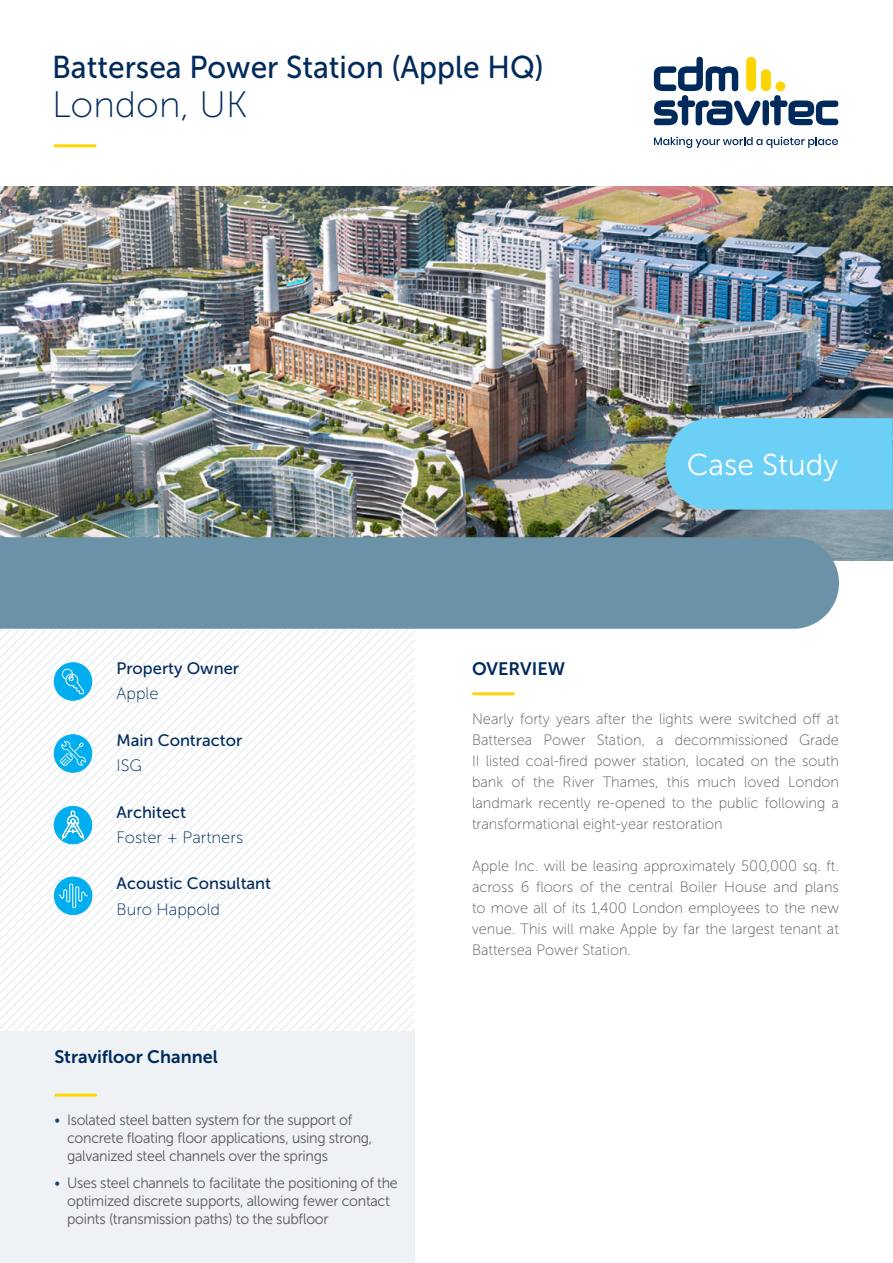
<style>
.page{position:relative;width:893px;height:1263px;background:#fff}
.page>*{position:absolute;margin:0;border:0;box-sizing:border-box;transform-origin:0 0}
.t1{font:36.75px "Museo Sans 100";color:#002a5b}
.t2{font:31.5px "Museo Sans 500";color:#002a5b;scale:.95 1}
.t3{font:30px "Museo Sans 300";color:#fff}
.t4{font:18px "Museo Sans 700";color:#002a5b}
.t5{font:16.5px "Museo Sans 500";color:#002a5b}
.t6{font:16.5px "Museo Sans 100";color:#002a5b}
.basis{font:15px/21px "Museo Sans 100";color:#57585a;text-align:justify}
.t7{font:15px/18px "Museo Sans 300";letter-spacing:-.02em;color:#57585a;scale:.95 1}
.s1{color:#1f4573}
</style>
<div class="page">
<img style="left:0;top:186px;width:893px;height:374px">
<div style="left:0;top:537px;width:839px;height:92px;background:#6c92a7"></div>
<svg style="left:665px;top:418px;width:228px;height:92px;background:#6dccf1"></svg>
<svg style="left:0;top:629px;width:415px;height:402px"></svg>
<div style="left:0;top:1031px;width:415px;height:232px;background:#eff2f5"></div>
<hr style="left:56px;top:1093px;width:40px;height:3px;background:#fed503">
<hr style="left:473px;top:692px;width:40px;height:3px;background:#fed503">
<div style="left:54px;top:663px;width:38px;height:37px;background:#00aeef;border-radius:50%"></div>
<svg style="left:62px;top:669px;width:22px;height:25px"></svg>
<div style="left:54px;top:662px;width:38px;height:39px;border:1px solid #00aeef;border-radius:50%"></div>
<div style="left:54px;top:806px;width:38px;height:38px;background:#00aeef;border-radius:50%"></div>
<svg style="left:62px;top:811px;width:22px;height:28px"></svg>
<div style="left:54px;top:806px;width:38px;height:38px;border:1px solid #00aeef;border-radius:50%"></div>
<div style="left:54px;top:735px;width:38px;height:37px;background:#00aeef;border-radius:50%"></div>
<svg style="left:60px;top:741px;width:26px;height:25px"></svg>
<div style="left:54px;top:734px;width:38px;height:39px;border:1px solid #00aeef;border-radius:50%"></div>
<div style="left:54px;top:877px;width:38px;height:38px;background:#00aeef;border-radius:50%"></div>
<svg style="left:58px;top:883px;width:30px;height:25px"></svg>
<div style="left:54px;top:877px;width:38px;height:38px;border:1px solid #00aeef;border-radius:50%"></div>
<div style="left:775px;top:81px;width:10px;height:10px;background:#fed503;border-radius:50%"></div>
<div style="left:761px;top:69px;width:10px;height:22px;background:#fed503;border-radius:5px"></div>
<div style="left:763px;top:100px;width:6px;height:25px;background:#002a5b;border-radius:3px"></div>
<svg style="left:770px;top:95px;width:68px;height:30px"></svg>
<svg style="left:654px;top:57px;width:107px;height:68px"></svg>
<svg style="left:654px;top:137px;width:184px;height:11px"></svg>
<hr style="left:55px;top:144px;width:40px;height:3px;background:#fed503">
<p class="t2" style="left:52px;top:50px;width:519px">Battersea Power Station (Apple HQ)</p>
<p class="t1" style="left:52px;top:85px;width:197px">London, UK</p>
<p class="t5" style="left:116px;top:659px;width:124px">Property Owner</p>
<p class="t4" style="left:472px;top:659px;width:95px">OVERVIEW</p>
<p class="t6" style="left:116px;top:685px;width:44px">Apple</p>
<p class="t3" style="left:687px;top:449px;width:153px">Case Study</p>
<p class="t5" style="left:116px;top:731px;width:127px">Main Contractor</p>
<p class="t6" style="left:116px;top:756px;width:27px">ISG</p>
<p class="t5" style="left:116px;top:803px;width:71px">Architect</p>
<p class="t6" style="left:116px;top:828px;width:128px">Foster + Partners</p>
<p class="t5" style="left:117px;top:875px;width:156px">Acoustic Consultant</p>
<p class="t6" style="left:117px;top:900px;width:105px">Buro Happold</p>
<p class="t4" style="left:54px;top:1046px;width:165px">Stravifloor Channel</p>
<p class="t7" style="left:67px;top:1111px;width:323px;text-indent:-13px"><span class="s1">•</span> Isolated steel batten system for the support of concrete floating floor applications, using strong, galvanized steel channels over the springs</p>
<p class="t7" style="left:67px;top:1173px;width:350px;text-indent:-13px"><span class="s1">•</span> Uses steel channels to facilitate the positioning of the optimized discrete supports, allowing fewer contact points (transmission paths) to the subfloor</p>
<p class="basis" style="left:472px;top:708px;width:368px">Nearly forty years after the lights were switched off at Battersea Power Station, a decommissioned Grade II listed coal-fired power station, located on the south bank of the River Thames, this much loved London landmark recently re-opened to the public following a transformational eight-year restoration</p>
<p class="basis" style="left:472px;top:855px;width:368px">Apple Inc. will be leasing approximately 500,000 sq. ft. across 6 floors of the central Boiler House and plans to move all of its 1,400 London employees to the new venue. This will make Apple by far the largest tenant at Battersea Power Station.</p>
</div>
